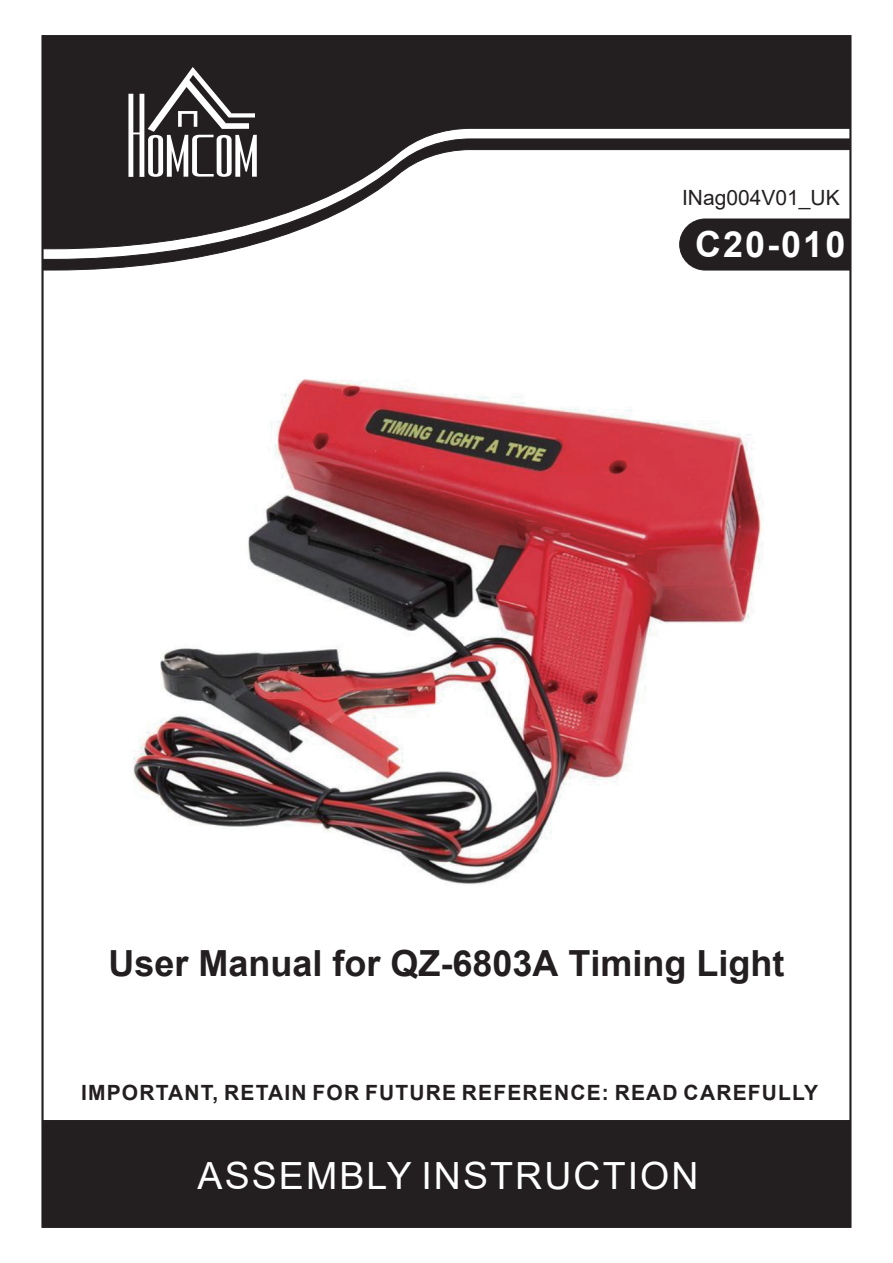
<style>
.page{position:relative;width:893px;height:1263px;background:#fff}
.page>*{position:absolute;margin:0;border:0;box-sizing:border-box;transform-origin:0 0}
.t1{font:37.5px "Arial";letter-spacing:.055em;color:#fff}
.t2{font:700 36px "Arial";color:#231f20}
.t3{font:700 36px "Arial";letter-spacing:.055em;color:#fff}
.t4{font:700 21px "Arial";letter-spacing:.055em;color:#231f20}
.t5{font:21px "Arial";color:#231f20}
</style>
<div class="page">
<img style="left:133px;top:378px;width:630px;height:506px">
<div style="left:42px;top:1120px;width:809px;height:107px;background:#231f20"></div>
<div style="left:42px;top:35px;width:809px;height:103px;background:#231f20"></div>
<svg style="left:42px;top:138px;width:809px;height:133px"></svg>
<svg style="left:128px;top:67px;width:129px;height:110px"></svg>
<svg style="left:679px;top:218px;width:172px;height:53px;background:#2e2b2c"></svg>
<p class="t5" style="left:682px;top:183px;width:159px">INag004V01_UK</p>
<h2 class="t3" style="left:695px;top:219px;width:152px">C20-010</h2>
<h2 class="t2" style="left:108px;top:937px;width:678px">User Manual for QZ-6803A Timing Light</h2>
<p class="t4" style="left:81px;top:1078px;width:739px">IMPORTANT, RETAIN FOR FUTURE REFERENCE: READ CAREFULLY</p>
<h1 class="t1" style="left:198px;top:1150px;width:502px">ASSEMBLY INSTRUCTION</h1>
</div>
